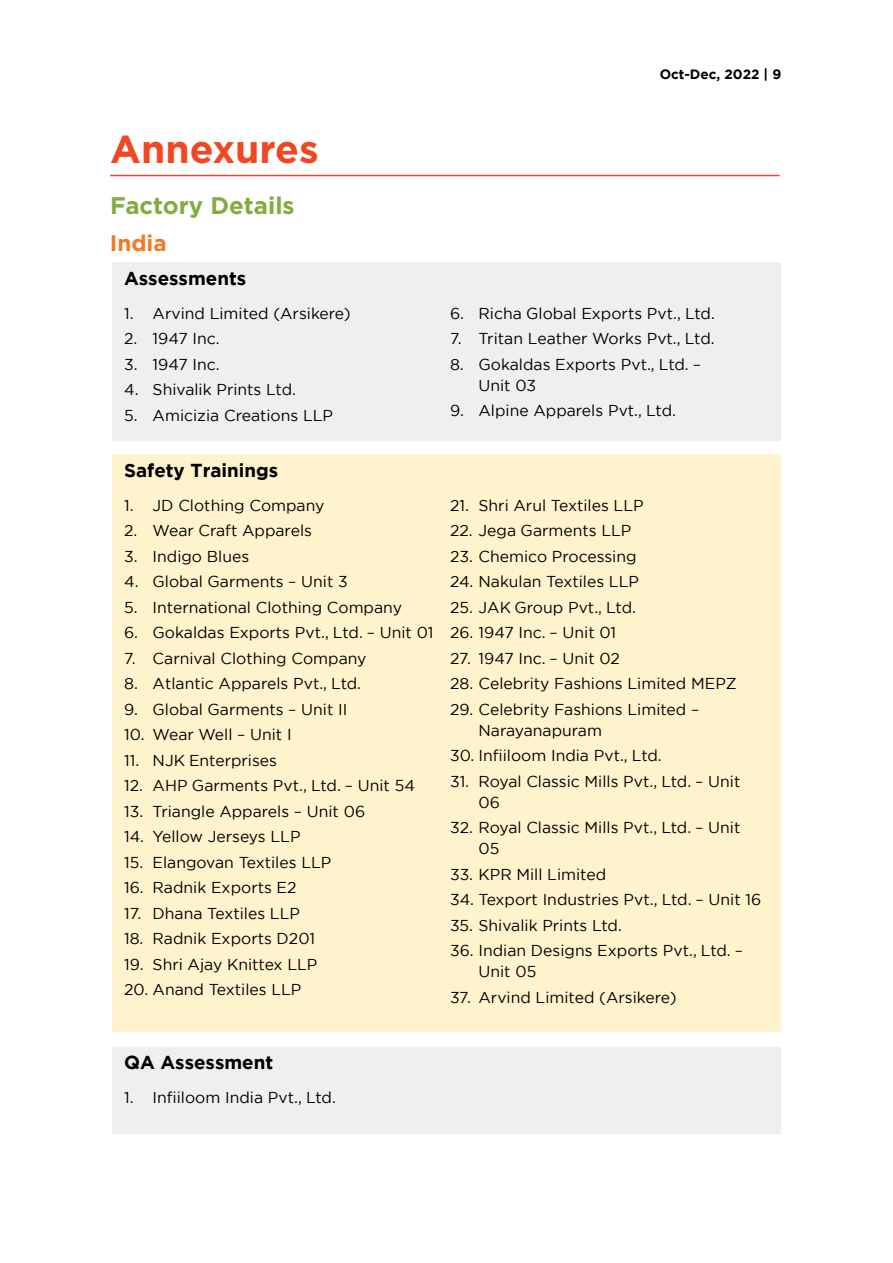
<style>
.page{position:relative;width:893px;height:1263px;background:#fff}
.page>*{position:absolute;margin:0;border:0;box-sizing:border-box;transform-origin:0 0}
.t1{font:700 39px "Gotham";color:#ef4923}
.t2{font:700 24px "Gotham";color:#82ac40}
.t3{font:700 22.5px "Gotham";color:#f47920}
.t4{font:700 18.75px "Gotham";color:#000}
.t5{font:15.75px/21px "Gotham";color:#000}
.t6{font:700 13.5px "Gotham";color:#000}
</style>
<div class="page">
<div style="left:112px;top:263px;width:669px;height:178px;background:#eeeff0"></div>
<div style="left:112px;top:1047px;width:669px;height:86px;background:#eeeff0"></div>
<div style="left:112px;top:454px;width:669px;height:578px;background:#fff3cd"></div>
<hr style="left:110px;top:175px;width:670px;height:1px;background:#ef4923">
<p class="t6" style="left:660px;top:66px;width:123px">Oct-Dec, 2022 | 9</p>
<h1 class="t1" style="left:110px;top:124px;width:210px">Annexures</h1>
<h2 class="t2" style="left:110px;top:189px;width:186px">Factory Details</h2>
<h3 class="t3" style="left:110px;top:228px;width:58px">India</h3>
<p class="t4" style="left:124px;top:267px;width:124px">Assessments</p>
<p class="t5" style="left:124px;top:302px;width:228px">1. Arvind Limited (Arsikere)</p>
<p class="t5" style="left:124px;top:328px;width:97px">2. 1947 Inc.</p>
<p class="t5" style="left:124px;top:353px;width:97px">3. 1947 Inc.</p>
<p class="t5" style="left:124px;top:379px;width:173px">4. Shivalik Prints Ltd.</p>
<p class="t5" style="left:124px;top:404px;width:210px">5. Amicizia Creations LLP</p>
<p class="t4" style="left:124px;top:459px;width:156px">Safety Trainings</p>
<p class="t5" style="left:124px;top:494px;width:202px">1. JD Clothing Company</p>
<p class="t5" style="left:124px;top:520px;width:189px">2. Wear Craft Apparels</p>
<p class="t5" style="left:124px;top:545px;width:127px">3. Indigo Blues</p>
<p class="t5" style="left:124px;top:571px;width:225px">4. Global Garments – Unit 3</p>
<p class="t5" style="left:124px;top:596px;width:279px">5. International Clothing Company</p>
<p class="t5" style="left:124px;top:622px;width:311px">6. Gokaldas Exports Pvt., Ltd. – Unit 01</p>
<p class="t5" style="left:124px;top:647px;width:244px">7. Carnival Clothing Company</p>
<p class="t5" style="left:124px;top:673px;width:239px">8. Atlantic Apparels Pvt., Ltd.</p>
<p class="t5" style="left:124px;top:698px;width:225px">9. Global Garments – Unit II</p>
<p class="t5" style="left:124px;top:724px;width:169px">10. Wear Well – Unit I</p>
<p class="t5" style="left:124px;top:749px;width:154px">11. NJK Enterprises</p>
<p class="t5" style="left:124px;top:775px;width:292px">12. AHP Garments Pvt., Ltd. – Unit 54</p>
<p class="t5" style="left:124px;top:800px;width:243px">13. Triangle Apparels – Unit 06</p>
<p class="t5" style="left:124px;top:826px;width:178px">14. Yellow Jerseys LLP</p>
<p class="t5" style="left:124px;top:851px;width:209px">15. Elangovan Textiles LLP</p>
<p class="t5" style="left:124px;top:877px;width:174px">16. Radnik Exports E2</p>
<p class="t5" style="left:124px;top:902px;width:177px">17. Dhana Textiles LLP</p>
<p class="t5" style="left:124px;top:928px;width:193px">18. Radnik Exports D201</p>
<p class="t5" style="left:124px;top:953px;width:195px">19. Shri Ajay Knittex LLP</p>
<p class="t5" style="left:124px;top:979px;width:179px">20. Anand Textiles LLP</p>
<p class="t5" style="left:450px;top:302px;width:266px">6. Richa Global Exports Pvt., Ltd.</p>
<p class="t5" style="left:450px;top:328px;width:266px">7. Tritan Leather Works Pvt., Ltd.</p>
<p class="t5" style="left:478px;top:353px;width:224px;text-indent:-29px">8. Gokaldas Exports Pvt., Ltd. –<br>Unit 03</p>
<p class="t5" style="left:450px;top:400px;width:227px">9. Alpine Apparels Pvt., Ltd.</p>
<p class="t5" style="left:450px;top:494px;width:195px">21. Shri Arul Textiles LLP</p>
<p class="t5" style="left:450px;top:520px;width:183px">22. Jega Garments LLP</p>
<p class="t5" style="left:450px;top:545px;width:188px">23. Chemico Processing</p>
<p class="t5" style="left:450px;top:571px;width:190px">24. Nakulan Textiles LLP</p>
<p class="t5" style="left:450px;top:596px;width:188px">25. JAK Group Pvt., Ltd.</p>
<p class="t5" style="left:450px;top:622px;width:168px">26. 1947 Inc. – Unit 01</p>
<p class="t5" style="left:450px;top:647px;width:171px">27. 1947 Inc. – Unit 02</p>
<p class="t5" style="left:450px;top:673px;width:288px">28. Celebrity Fashions Limited MEPZ</p>
<p class="t5" style="left:478px;top:698px;width:222px;text-indent:-29px">29. Celebrity Fashions Limited –<br>Narayanapuram</p>
<p class="t5" style="left:450px;top:745px;width:213px">30. Infiiloom India Pvt., Ltd.</p>
<p class="t5" style="left:478px;top:770px;width:263px;text-indent:-29px">31. Royal Classic Mills Pvt., Ltd. – Unit<br>06</p>
<p class="t5" style="left:478px;top:817px;width:263px;text-indent:-29px">32. Royal Classic Mills Pvt., Ltd. – Unit<br>05</p>
<p class="t5" style="left:450px;top:863px;width:158px">33. KPR Mill Limited</p>
<p class="t5" style="left:450px;top:889px;width:313px">34. Texport Industries Pvt., Ltd. – Unit 16</p>
<p class="t5" style="left:450px;top:914px;width:173px">35. Shivalik Prints Ltd.</p>
<p class="t5" style="left:478px;top:940px;width:266px;text-indent:-29px">36. Indian Designs Exports Pvt., Ltd. –<br>Unit 05</p>
<p class="t5" style="left:450px;top:986px;width:228px">37. Arvind Limited (Arsikere)</p>
<p class="t4" style="left:124px;top:1052px;width:151px">QA Assessment</p>
<p class="t5" style="left:124px;top:1087px;width:213px">1. Infiiloom India Pvt., Ltd.</p>
</div>
